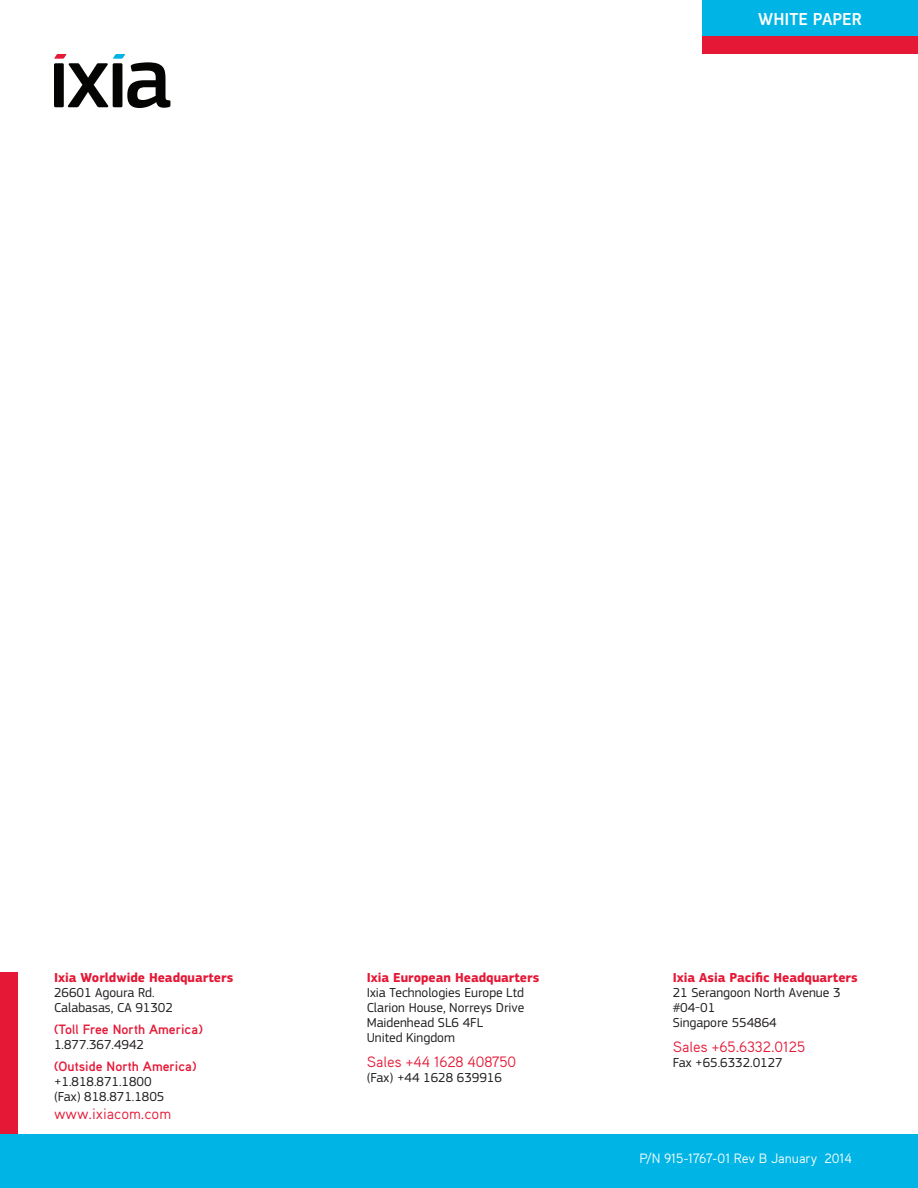
<style>
.page{position:relative;width:918px;height:1188px;background:#fff}
.page>*{position:absolute;margin:0;border:0;box-sizing:border-box;transform-origin:0 0}
.t1{font:500 18px "PF Square Sans Pro";color:#fff}
.t2{font:15px "Aaux Pro OT";color:#e51836}
.t3{font:13.5px/15px "PF Square Sans Pro";color:#231f20}
.t4{font:700 13.5px "PF Square Sans Pro";color:#e51836}
.t5{font:700 13.5px "Aaux Pro OT";color:#e51836}
.t6{font:13.5px "Aaux Pro OT";color:#fff}
</style>
<div class="page">
<div style="left:0;top:1134px;width:918px;height:54px;background:#00b5e6"></div>
<svg style="left:54px;top:54px;width:116px;height:54px"></svg>
<div style="left:702px;top:0;width:216px;height:36px;background:#00b5e6"></div>
<div style="left:702px;top:36px;width:216px;height:18px;background:#e51836"></div>
<div style="left:0;top:972px;width:18px;height:162px;background:#e51836"></div>
<h1 class="t1" style="left:758px;top:8px;width:105px">WHITE PAPER</h1>
<p class="t4" style="left:54px;top:970px;width:181px">Ixia Worldwide Headquarters</p>
<p class="t3" style="left:54px;top:985px;width:120px">26601 Agoura Rd.<br>Calabasas, CA 91302</p>
<p class="t5" style="left:54px;top:1021px;width:150px">(Toll Free North America)</p>
<p class="t3" style="left:54px;top:1037px;width:92px">1.877.367.4942</p>
<p class="t5" style="left:54px;top:1057px;width:144px">(Outside North America)</p>
<p class="t3" style="left:54px;top:1074px;width:112px">+1.818.871.1800 (Fax) 818.871.1805</p>
<p class="t2" style="left:54px;top:1104px;width:119px">www.ixiacom.com</p>
<p class="t4" style="left:367px;top:970px;width:174px">Ixia European Headquarters</p>
<p class="t3" style="left:367px;top:985px;width:159px">Ixia Technologies Europe Ltd<br>Clarion House, Norreys Drive<br>Maidenhead SL6 4FL<br>United Kingdom</p>
<p class="t2" style="left:367px;top:1052px;width:151px">Sales +44 1628 408750</p>
<p class="t3" style="left:367px;top:1070px;width:137px">(Fax) +44 1628 639916</p>
<p class="t4" style="left:673px;top:970px;width:187px">Ixia Asia Pacific Headquarters</p>
<p class="t3" style="left:673px;top:985px;width:169px">21 Serangoon North Avenue 3 #04-01<br>Singapore 554864</p>
<p class="t2" style="left:673px;top:1037px;width:134px">Sales +65.6332.0125</p>
<p class="t3" style="left:673px;top:1055px;width:112px">Fax +65.6332.0127</p>
<p class="t6" style="left:639px;top:1150px;width:214px">P/N 915-1767-01 Rev B January 2014</p>
</div>
